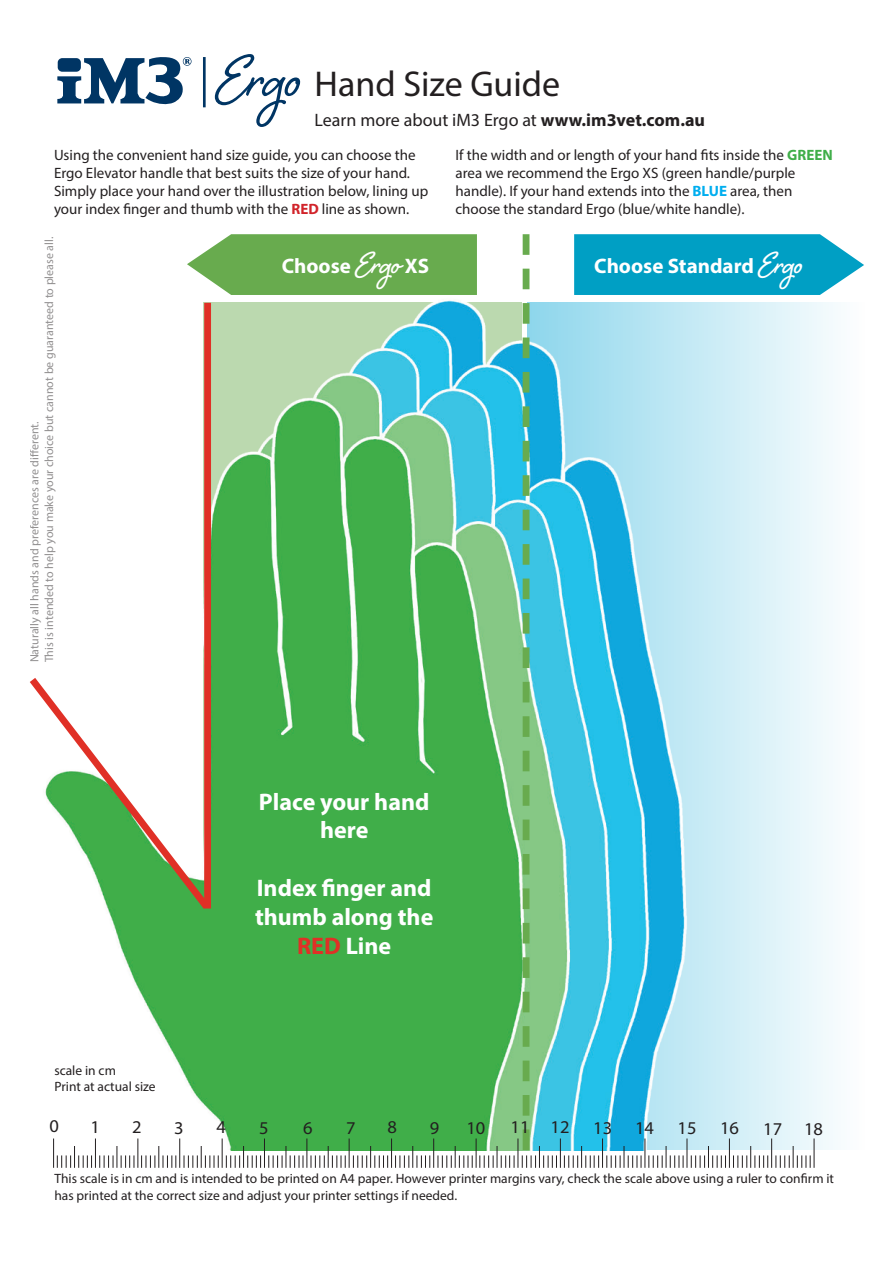
<style>
.page{position:relative;width:893px;height:1263px;background:#fff}
.page>*{position:absolute;margin:0;border:0;box-sizing:border-box;transform-origin:0 0}
.t1{font:75.45px "Shelby";color:#003564}
.t2{font:36px "Myriad Pro";color:#231f20}
.t3{font:700 24px/28.8px "Myriad Pro";color:#fff;text-align:center}
.t4{font:700 21px "Myriad Pro";color:#fff}
.t5{font:18px "Myriad Pro";color:#231f20}
.t6{font:15px/18px "Myriad Pro";color:#231f20}
.t7{font:13.5px/16.2px "Myriad Pro";color:#231f20}
.t8{font:12px/14.4px "Myriad Pro";color:#231f20}
.s1{font-weight:700}
.s2{font-weight:700;color:#d1232a}
.s3{font-weight:700;color:#40ae49}
.s4{font-weight:700;color:#00aeef}
.s5{font-family:"Shelby";font-size:39px}
.s6{color:#e03026}
</style>
<div class="page">
<svg style="left:57px;top:57px;width:135px;height:48px"></svg>
<hr style="left:203px;top:57px;width:3px;height:50px;background:#003564">
<svg style="left:707px;top:303px;width:128px;height:847px;background:#def3f9"></svg>
<svg style="left:187px;top:234px;width:290px;height:41px;background:#72b05a"></svg>
<svg style="left:574px;top:234px;width:290px;height:61px;background:#17a7c9"></svg>
<img style="left:54px;top:275px;width:653px;height:875px">
<div style="left:204px;top:303px;width:7px;height:605px;background:#e03026"></div>
<svg style="left:30px;top:670px;width:186px;height:246px"></svg>
<hr style="left:53px;top:1138px;width:1px;height:30px;background:#231f20">
<hr style="left:95px;top:1138px;width:1px;height:30px;background:#231f20">
<svg style="left:57px;top:1146px;width:35px;height:22px"></svg>
<hr style="left:137px;top:1138px;width:1px;height:30px;background:#231f20">
<svg style="left:99px;top:1146px;width:36px;height:22px"></svg>
<hr style="left:179px;top:1138px;width:1px;height:30px;background:#231f20">
<svg style="left:141px;top:1146px;width:35px;height:22px"></svg>
<hr style="left:222px;top:1138px;width:1px;height:30px;background:#231f20">
<svg style="left:184px;top:1146px;width:35px;height:22px"></svg>
<hr style="left:264px;top:1138px;width:1px;height:30px;background:#231f20">
<svg style="left:226px;top:1146px;width:35px;height:22px"></svg>
<hr style="left:306px;top:1138px;width:1px;height:30px;background:#231f20">
<svg style="left:268px;top:1146px;width:36px;height:22px"></svg>
<hr style="left:349px;top:1138px;width:1px;height:30px;background:#231f20">
<svg style="left:311px;top:1146px;width:35px;height:22px"></svg>
<hr style="left:391px;top:1138px;width:1px;height:30px;background:#231f20">
<svg style="left:353px;top:1146px;width:35px;height:22px"></svg>
<hr style="left:433px;top:1138px;width:1px;height:30px;background:#231f20">
<svg style="left:395px;top:1146px;width:35px;height:22px"></svg>
<hr style="left:476px;top:1138px;width:1px;height:30px;background:#231f20">
<svg style="left:437px;top:1146px;width:36px;height:22px"></svg>
<hr style="left:517px;top:1138px;width:1px;height:30px;background:#231f20">
<svg style="left:479px;top:1146px;width:36px;height:22px"></svg>
<hr style="left:560px;top:1138px;width:1px;height:30px;background:#231f20">
<svg style="left:522px;top:234px;width:35px;height:934px;background:#6ec6b6"></svg>
<hr style="left:602px;top:1138px;width:1px;height:30px;background:#231f20">
<svg style="left:564px;top:1146px;width:35px;height:22px"></svg>
<hr style="left:644px;top:1138px;width:1px;height:30px;background:#231f20">
<svg style="left:606px;top:1146px;width:36px;height:22px"></svg>
<hr style="left:686px;top:1138px;width:1px;height:30px;background:#231f20">
<svg style="left:648px;top:1146px;width:36px;height:22px"></svg>
<hr style="left:729px;top:1138px;width:1px;height:30px;background:#231f20">
<svg style="left:691px;top:1146px;width:35px;height:22px"></svg>
<hr style="left:771px;top:1138px;width:1px;height:30px;background:#231f20">
<svg style="left:733px;top:1146px;width:35px;height:22px"></svg>
<hr style="left:814px;top:1138px;width:1px;height:30px;background:#231f20">
<svg style="left:775px;top:1146px;width:36px;height:22px"></svg>
<p class="t1" style="left:215px;top:25px;width:89px">Ergo</p>
<p class="t2" style="left:315px;top:62px;width:247px">Hand Size Guide</p>
<p class="t5" style="left:315px;top:108px;width:392px">Learn more about iM3 Ergo at <span class="s1">www.im3vet.com.au</span></p>
<p class="t6" style="left:54px;top:146px;width:376px">Using the convenient hand size guide, you can choose the Ergo Elevator handle that best suits the size of your hand.<br>Simply place your hand over the illustration below, lining up your index finger and thumb with the <span class="s2">RED</span> line as shown.</p>
<p class="t6" style="left:455px;top:146px;width:379px">If the width and or length of your hand fits inside the <span class="s3">GREEN </span>area we recommend the Ergo XS (green handle/purple handle). If your hand extends into the <span class="s4">BLUE</span> area, then choose the standard Ergo (blue/white handle).</p>
<p class="t8" style="left:27px;top:662px;width:427px;rotate:-90deg">Naturally all hands and preferences are different.<br>This is intended to help you make your choice but cannot be guaranteed to please all.</p>
<p class="t7" style="left:54px;top:1062px;width:103px">scale in cm<br>Print at actual size</p>
<p class="t4" style="left:282px;top:252px;width:149px">Choose <span class="s5">Ergo</span> XS</p>
<p class="t4" style="left:594px;top:252px;width:211px">Choose Standard <span class="s5">Ergo</span></p>
<p class="t3" style="left:259px;top:786px;width:172px">Place your hand here</p>
<p class="t3" style="left:255px;top:873px;width:180px">Index finger and thumb along the<br><span class="s6">RED</span> Line</p>
<p class="t5" style="left:50px;top:1115px;width:11px">0</p>
<p class="t5" style="left:90px;top:1115px;width:11px">1</p>
<p class="t5" style="left:132px;top:1116px;width:11px">2</p>
<p class="t5" style="left:174px;top:1117px;width:11px">3</p>
<p class="t5" style="left:216px;top:1116px;width:11px">4</p>
<p class="t5" style="left:259px;top:1116px;width:11px">5</p>
<p class="t5" style="left:303px;top:1116px;width:11px">6</p>
<p class="t5" style="left:346px;top:1117px;width:11px">7</p>
<p class="t5" style="left:387px;top:1116px;width:11px">8</p>
<p class="t5" style="left:430px;top:1117px;width:11px">9</p>
<p class="t5" style="left:466px;top:1116px;width:20px">10</p>
<p class="t5" style="left:511px;top:1116px;width:60px">11 12</p>
<p class="t5" style="left:593px;top:1117px;width:20px">13</p>
<p class="t5" style="left:635px;top:1117px;width:20px">14</p>
<p class="t5" style="left:677px;top:1117px;width:20px">15</p>
<p class="t5" style="left:720px;top:1117px;width:20px">16</p>
<p class="t5" style="left:763px;top:1117px;width:61px">17 18</p>
<p class="t7" style="left:54px;top:1170px;width:781px">This scale is in cm and is intended to be printed on A4 paper. However printer margins vary, check the scale above using a ruler to confirm it has printed at the correct size and adjust your printer settings if needed.</p>
</div>
